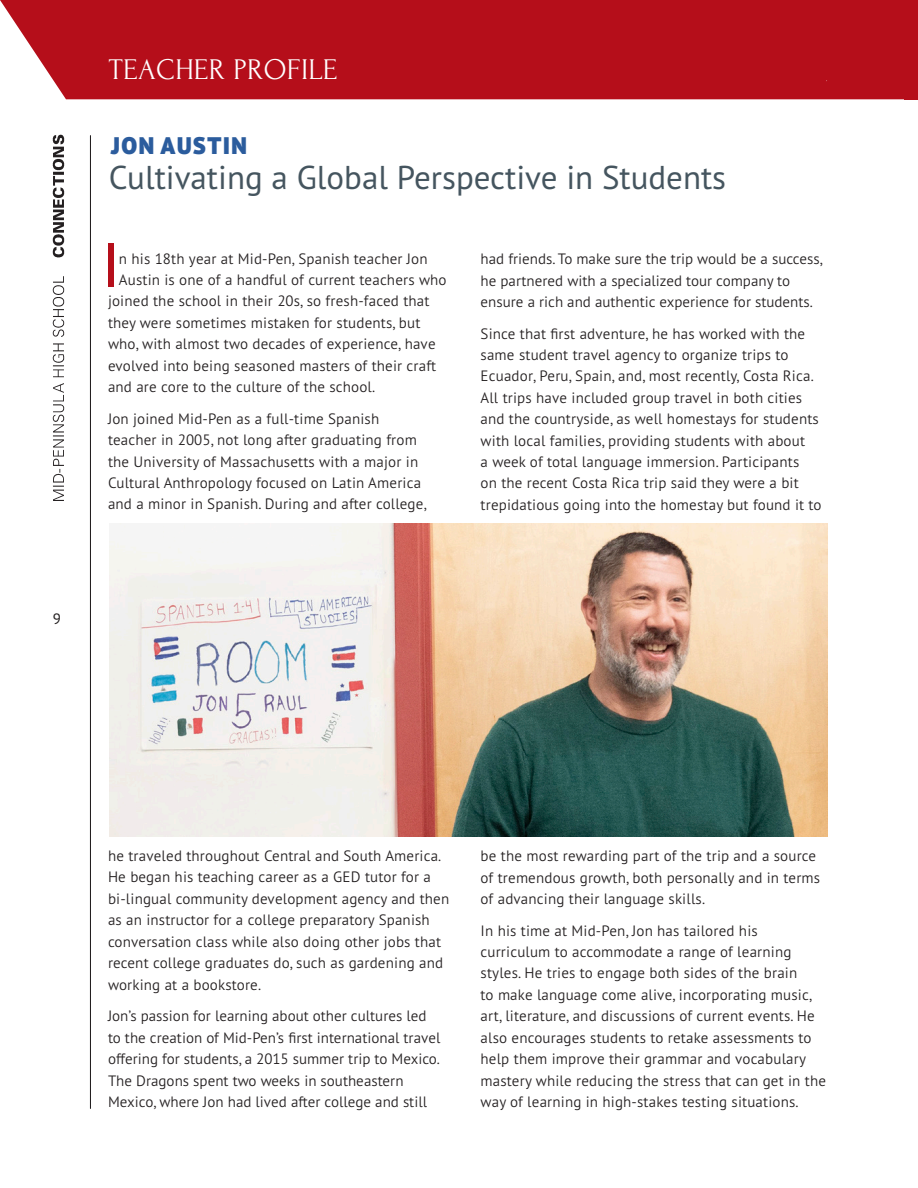
<style>
.page{position:relative;width:918px;height:1188px;background:#fff}
.page>*{position:absolute;margin:0;border:0;box-sizing:border-box;transform-origin:0 0}
.t1{font:500 61.8px "Avenir";color:#b50e1a;scale:.9 1}
.t2{font:33px "PT Sans Pro";color:#45555f}
.t3{font:30px "Forum";letter-spacing:.01em;color:#fff}
.t4{font:900 24px "PT Sans Pro";letter-spacing:.07em;color:#2b5c9d}
.t5{font:300 15px/21.5px "PT Sans Pro";letter-spacing:.01em;color:#231f20}
.t6{font:15px "PT Sans Pro";color:#231f20}
</style>
<div class="page">
<img style="left:52px;top:134px;width:13px;height:367px">
<div style="left:0;top:0;width:904px;height:99px;background:#b50e1a"></div>
<div style="left:904px;top:0;width:14px;height:99px;background:#b50e1a"></div>
<hr style="left:90px;top:136px;width:1px;height:973px;background:#231f20">
<img style="left:110px;top:524px;width:717px;height:313px">
<p class="t6" style="left:53px;top:609px;width:10px">9</p>
<p class="t3" style="left:109px;top:54px;width:230px">TEACHER PROFILE</p>
<p class="t4" style="left:111px;top:130px;width:138px">JON AUSTIN</p>
<p class="t2" style="left:109px;top:156px;width:619px">Cultivating a Global Perspective in Students</p>
<p class="t1" style="left:103px;top:211px;width:19px">I</p>
<p class="t5" style="left:119px;top:248px;width:310px">n his 18th year at Mid-Pen, Spanish teacher Jon</p>
<p class="t5" style="left:119px;top:268px;width:329px">Austin is one of a handful of current teachers who</p>
<p class="t5" style="left:108px;top:290px;width:323px">joined the school in their 20s, so fresh-faced that</p>
<p class="t5" style="left:108px;top:311px;width:314px">they were sometimes mistaken for students, but</p>
<p class="t5" style="left:108px;top:333px;width:329px">who, with almost two decades of experience, have</p>
<p class="t5" style="left:108px;top:354px;width:330px">evolved into being seasoned masters of their craft</p>
<p class="t5" style="left:108px;top:376px;width:269px">and are core to the culture of the school.</p>
<p class="t5" style="left:108px;top:407px;width:320px">Jon joined Mid-Pen as a full-time Spanish teacher in 2005, not long after graduating from the University of Massachusetts with a major in Cultural Anthropology focused on Latin America and a minor in Spanish. During and after college,</p>
<p class="t5" style="left:481px;top:248px;width:344px">had friends. To make sure the trip would be a success, he partnered with a specialized tour company to ensure a rich and authentic experience for students.</p>
<p class="t5" style="left:481px;top:322px;width:343px">Since that first adventure, he has worked with the same student travel agency to organize trips to Ecuador, Peru, Spain, and, most recently, Costa Rica.<br>All trips have included group travel in both cities and the countryside, as well homestays for students with local families, providing students with about<br>a week of total language immersion. Participants<br>on the recent Costa Rica trip said they were a bit trepidatious going into the homestay but found it to</p>
<p class="t5" style="left:108px;top:845px;width:343px">he traveled throughout Central and South America.<br>He began his teaching career as a GED tutor for a bi-lingual community development agency and then as an instructor for a college preparatory Spanish conversation class while also doing other jobs that recent college graduates do, such as gardening and working at a bookstore.</p>
<p class="t5" style="left:108px;top:1005px;width:334px">Jon’s passion for learning about other cultures led to the creation of Mid-Pen’s first international travel offering for students, a 2015 summer trip to Mexico.<br>The Dragons spent two weeks in southeastern Mexico, where Jon had lived after college and still</p>
<p class="t5" style="left:481px;top:845px;width:341px">be the most rewarding part of the trip and a source of tremendous growth, both personally and in terms of advancing their language skills.</p>
<p class="t5" style="left:481px;top:919px;width:347px">In his time at Mid-Pen, Jon has tailored his curriculum to accommodate a range of learning styles. He tries to engage both sides of the brain<br>to make language come alive, incorporating music, art, literature, and discussions of current events. He also encourages students to retake assessments to help them improve their grammar and vocabulary mastery while reducing the stress that can get in the way of learning in high-stakes testing situations.</p>
</div>
